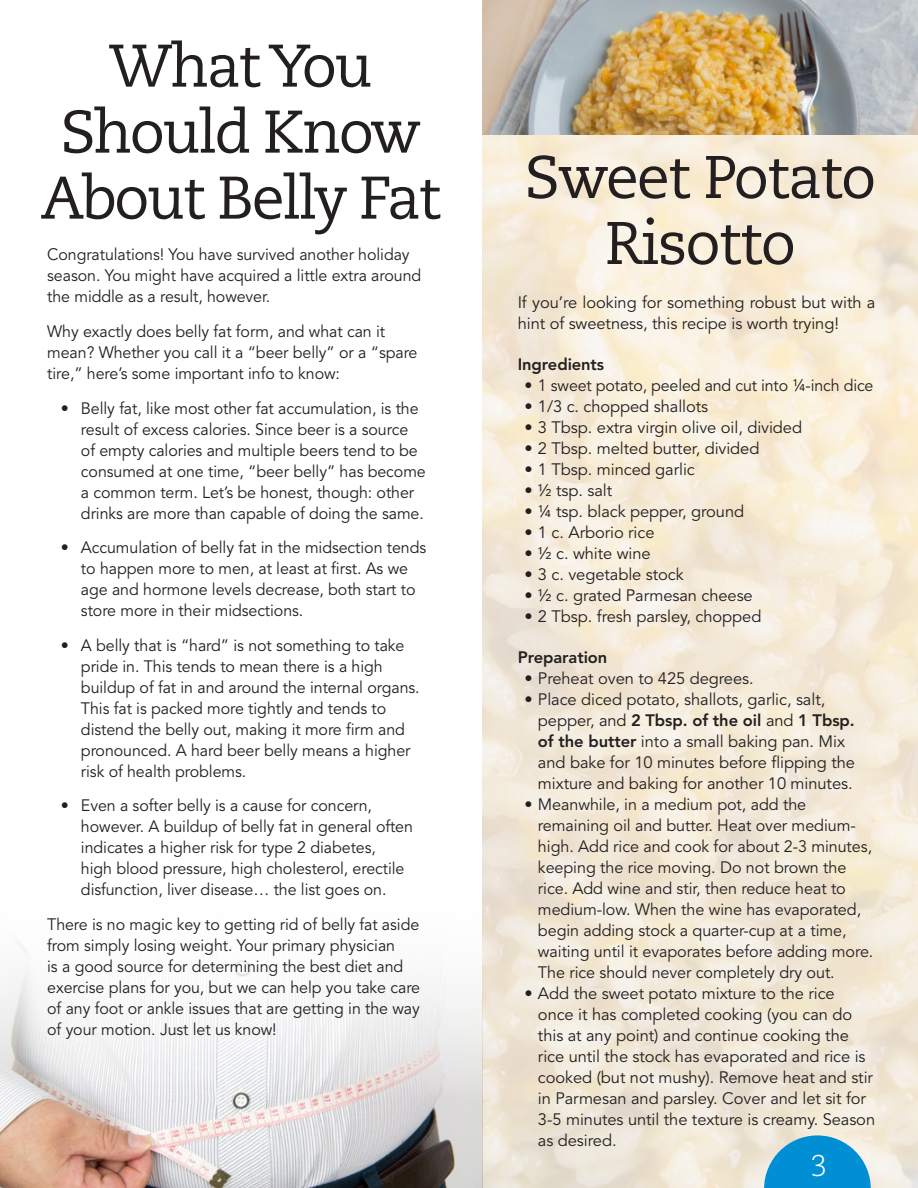
<style>
.page{position:relative;width:918px;height:1188px;background:#fff}
.page>*{position:absolute;margin:0;border:0;box-sizing:border-box;transform-origin:0 0}
.t1{font:60px/66px "Caecilia LT Std";letter-spacing:-.04em;color:#231f20;text-align:center}
.t2{font:300 30px "Caecilia LT Std";color:#fff}
.t3{font:16.5px/21px "Avenir LT Std";letter-spacing:-.005em;color:#231f20}
.t4{font:800 16.5px "Avenir LT Std";letter-spacing:-.005em;color:#231f20}
.s1{font-weight:800}
</style>
<div class="page">
<img style="left:0;top:880px;width:483px;height:308px">
<img style="left:483px;top:0;width:435px;height:135px">
<svg style="left:764px;top:1135px;width:107px;height:53px;background:#36a3d6"></svg>
<p class="t1" style="left:41px;top:34px;width:402px">What You<br>Should Know<br>About Belly Fat</p>
<p class="t3" style="left:47px;top:245px;width:364px">Congratulations! You have survived another holiday</p>
<p class="t3" style="left:47px;top:266px;width:376px">season. You might have acquired a little extra around the middle as a result, however.</p>
<p class="t3" style="left:47px;top:321px;width:372px">Why exactly does belly fat form, and what can it mean? Whether you call it a “beer belly” or a “spare tire,” here’s some important info to know:</p>
<p class="t3" style="left:81px;top:398px;width:346px;text-indent:-20px">• Belly fat, like most other fat accumulation, is the result of excess calories. Since beer is a source of empty calories and multiple beers tend to be consumed at one time, “beer belly” has become a common term. Let’s be honest, though: other drinks are more than capable of doing the same.</p>
<p class="t3" style="left:81px;top:537px;width:347px;text-indent:-20px">• Accumulation of belly fat in the midsection tends to happen more to men, at least at first. As we age and hormone levels decrease, both start to store more in their midsections.</p>
<p class="t3" style="left:81px;top:635px;width:340px;text-indent:-20px">• A belly that is “hard” is not something to take pride in. This tends to mean there is a high buildup of fat in and around the internal organs.<br>This fat is packed more tightly and tends to distend the belly out, making it more firm and pronounced. A hard beer belly means a higher risk of health problems.</p>
<p class="t3" style="left:81px;top:795px;width:334px;text-indent:-20px">• Even a softer belly is a cause for concern, however. A buildup of belly fat in general often indicates a higher risk for type 2 diabetes,<br>high blood pressure, high cholesterol, erectile disfunction, liver disease… the list goes on.</p>
<p class="t3" style="left:47px;top:914px;width:374px">There is no magic key to getting rid of belly fat aside from simply losing weight. Your primary physician<br>is a good source for determining the best diet and exercise plans for you, but we can help you take care of any foot or ankle issues that are getting in the way of your motion. Just let us know!</p>
<p class="t1" style="left:525px;top:145px;width:353px">Sweet Potato</p>
<p class="t1" style="left:605px;top:211px;width:192px">Risotto</p>
<p class="t3" style="left:518px;top:292px;width:359px">If you’re looking for something robust but with a hint of sweetness, this recipe is worth trying!</p>
<p class="t4" style="left:518px;top:354px;width:88px">Ingredients</p>
<p class="t3" style="left:524px;top:375px;width:351px">• 1 sweet potato, peeled and cut into ¼-inch dice</p>
<p class="t3" style="left:524px;top:396px;width:185px">• 1/3 c. chopped shallots</p>
<p class="t3" style="left:524px;top:417px;width:279px">• 3 Tbsp. extra virgin olive oil, divided</p>
<p class="t3" style="left:524px;top:438px;width:237px">• 2 Tbsp. melted butter, divided</p>
<p class="t3" style="left:524px;top:459px;width:172px">• 1 Tbsp. minced garlic</p>
<p class="t3" style="left:524px;top:480px;width:89px">• ½ tsp. salt</p>
<p class="t3" style="left:524px;top:501px;width:221px">• ¼ tsp. black pepper, ground</p>
<p class="t3" style="left:524px;top:522px;width:132px">• 1 c. Arborio rice</p>
<p class="t3" style="left:524px;top:543px;width:128px">• ½ c. white wine</p>
<p class="t3" style="left:524px;top:564px;width:161px">• 3 c. vegetable stock</p>
<p class="t3" style="left:524px;top:585px;width:230px">• ½ c. grated Parmesan cheese</p>
<p class="t3" style="left:524px;top:606px;width:238px">• 2 Tbsp. fresh parsley, chopped</p>
<p class="t4" style="left:518px;top:648px;width:91px">Preparation</p>
<p class="t3" style="left:524px;top:668px;width:231px">• Preheat oven to 425 degrees.</p>
<p class="t3" style="left:538px;top:689px;width:319px;text-indent:-13px">• Place diced potato, shallots, garlic, salt, pepper, and <span class="s1">2 Tbsp. of the oil</span> and <span class="s1">1 Tbsp. of the butter</span> into a small baking pan. Mix and bake for 10 minutes before flipping the mixture and baking for another 10 minutes.</p>
<p class="t3" style="left:538px;top:794px;width:337px;text-indent:-14px">• Meanwhile, in a medium pot, add the remaining oil and butter. Heat over medium&shy;high. Add rice and cook for about 2-3 minutes, keeping the rice moving. Do not brown the rice. Add wine and stir, then reduce heat to medium-low. When the wine has evaporated, begin adding stock a quarter-cup at a time, waiting until it evaporates before adding more.<br>The rice should never completely dry out.</p>
<p class="t3" style="left:538px;top:983px;width:339px;text-indent:-13px">• Add the sweet potato mixture to the rice<br>once it has completed cooking (you can do this at any point) and continue cooking the rice until the stock has evaporated and rice is cooked (but not mushy). Remove heat and stir in Parmesan and parsley. Cover and let sit for 3-5 minutes until the texture is creamy. Season as desired.</p>
<p class="t2" style="left:811px;top:1149px;width:18px">3</p>
</div>
